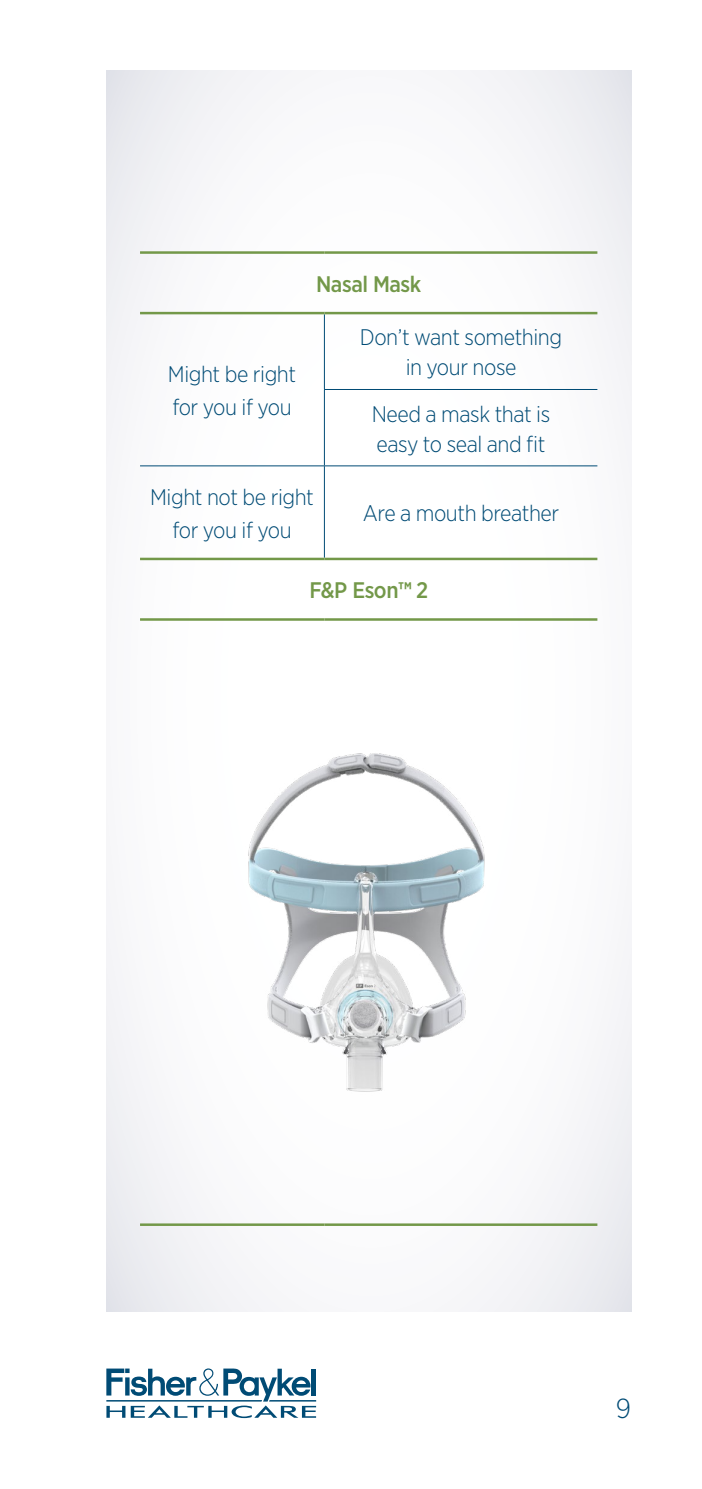
<style>
.page{position:relative;width:702px;height:1489px;background:#fff}
.page>*{position:absolute;margin:0;border:0;box-sizing:border-box;transform-origin:0 0}
.t1{font:300 27.5px "Gotham Narrow";color:#004b75}
.t2{font:300 22.5px/32.5px "Gotham Narrow";letter-spacing:-.02em;color:#004b75}
.t3{font:500 22.5px "Gotham Narrow";letter-spacing:-.02em;color:#739849}
.s1{font-weight:700}
</style>
<div class="page">
<svg style="left:106px;top:1368px;width:210px;height:49px"></svg>
<div style="left:106px;top:71px;width:525px;height:1240px;background:#fbfbfc"></div>
<hr style="left:324px;top:314px;width:1px;height:75px;background:#004b75">
<hr style="left:324px;top:390px;width:1px;height:75px;background:#004b75">
<hr style="left:324px;top:466px;width:1px;height:91px;background:#004b75">
<hr style="left:324px;top:389px;width:273px;height:1px;background:#004b75">
<hr style="left:140px;top:465px;width:184px;height:1px;background:#004b75">
<hr style="left:324px;top:465px;width:273px;height:1px;background:#004b75">
<hr style="left:140px;top:251px;width:184px;height:3px;background:#739849">
<hr style="left:324px;top:251px;width:273px;height:3px;background:#739849">
<hr style="left:140px;top:312px;width:184px;height:2px;background:#739849">
<hr style="left:324px;top:312px;width:273px;height:2px;background:#739849">
<hr style="left:140px;top:557px;width:184px;height:3px;background:#739849">
<hr style="left:324px;top:557px;width:273px;height:3px;background:#739849">
<hr style="left:140px;top:618px;width:184px;height:2px;background:#739849">
<hr style="left:324px;top:618px;width:273px;height:2px;background:#739849">
<hr style="left:140px;top:1223px;width:184px;height:2px;background:#739849">
<hr style="left:324px;top:1223px;width:273px;height:2px;background:#739849">
<img style="left:248px;top:753px;width:237px;height:339px">
<p class="t2" style="left:168px;top:357px;width:130px">Might be right for you if you</p>
<p class="t3" style="left:316px;top:270px;width:107px">Nasal Mask</p>
<p class="t2" style="left:360px;top:322px;width:204px;line-height:30px;text-align:center">Don’t want something in your nose</p>
<p class="t2" style="left:372px;top:398px;width:180px;line-height:30px">Need a mask that is easy to seal and fit</p>
<p class="t2" style="left:150px;top:480px;width:165px;text-align:center">Might not be right for you if you</p>
<p class="t2" style="left:363px;top:496px;width:198px">Are a mouth breather</p>
<p class="t3" style="left:309px;top:576px;width:120px">F&amp;P Eson<span class="s1">™</span> 2</p>
<p class="t1" style="left:615px;top:1391px;width:17px">9</p>
</div>
